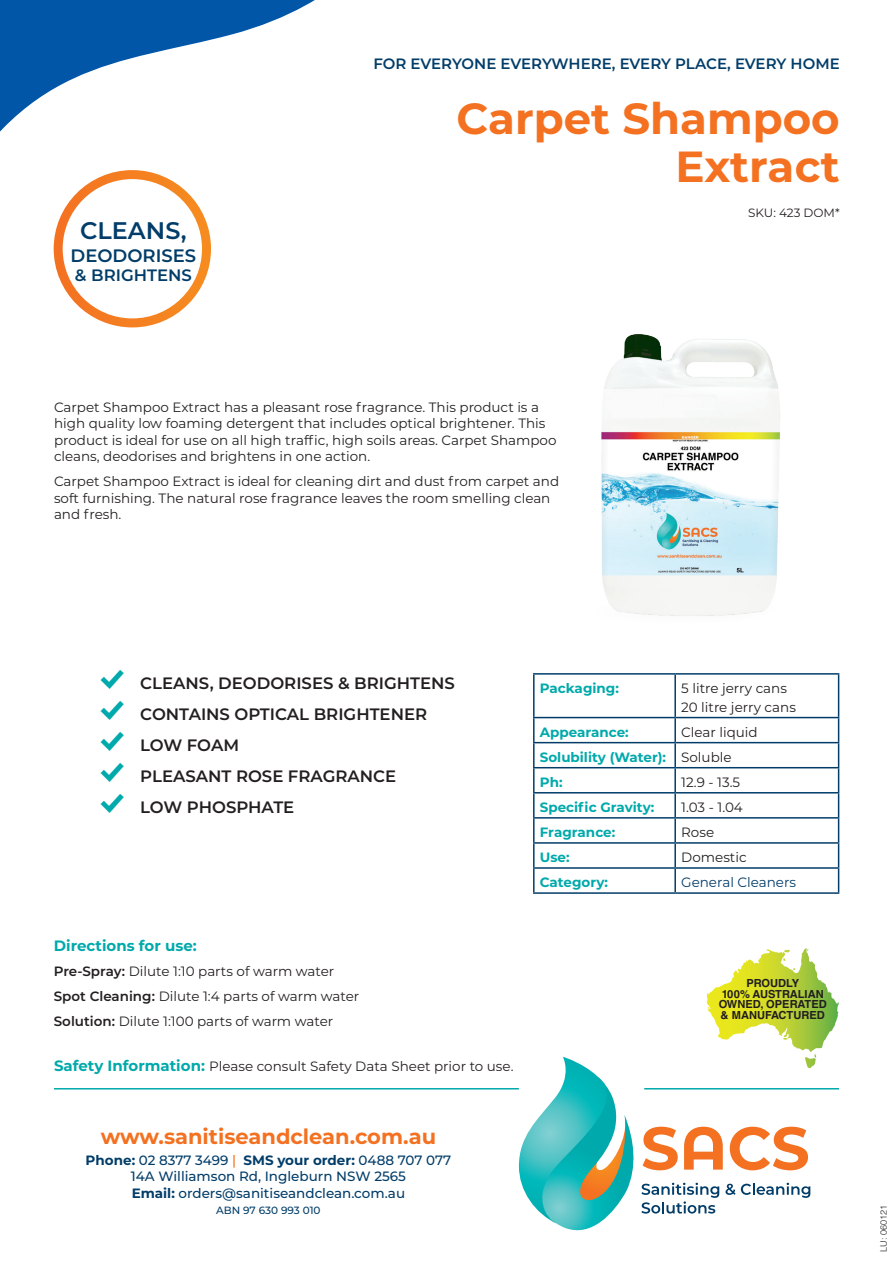
<style>
.page{position:relative;width:893px;height:1263px;background:#fff}
.page>*{position:absolute;margin:0;border:0;box-sizing:border-box;transform-origin:0 0}
.t1{font:700 43.5px/48px "Montserrat";color:#f37121;text-align:right}
.t2{font:600 24px "Montserrat";color:#023d69}
.t3{font:700 21px "Montserrat";color:#f37121}
.t4{font:600 18px "Montserrat";color:#023d69}
.t5{font:600 16.5px "Montserrat";color:#231f20}
.t6{font:600 16.5px "Montserrat";color:#023d69}
.t7{font:600 15px "Montserrat";letter-spacing:-.01em;color:#023d69}
.SACS_SUB{font:700 15px "Montserrat";color:#00a9ab}
.SACS_TEXT{font:13.5px/16.5px "Montserrat";color:#231f20}
.t8{font:500 13.5px/16.5px "Montserrat";color:#023d69;text-align:center}
.SACS_TABLE_BOLD{font:700 13.5px "Montserrat";color:#00a9ab}
.SACS_TABLE_TEXT{font:13.5px "Montserrat";color:#231f20}
.SACS_TABLE_TEXT-2{font:13.5px "Montserrat";color:#023d69}
.SACS_SKU{font:12px "Montserrat";color:#231f20}
.t9{font:700 11.1px/10.8px "Helvetica LT Std";color:#211d1e;text-align:center}
.t10{font:500 10.5px "Montserrat";color:#023d69}
.BC_product_head{font:300 9px "Helvetica LT Std";color:#231f20}
.s1{font-family:"Modern Pictograms";font-weight:400;font-size:33px;color:#00a9ab}
.s2{font-weight:600}
.s3{font-weight:700;font-size:15px;color:#00a9ab}
.s4{font-weight:700}
.s5{color:#f37121}
</style>
<div class="page">
<svg style="left:519px;top:1057px;width:291px;height:174px"></svg>
<hr style="left:54px;top:1088px;width:465px;height:1px;background:#00a9ab">
<hr style="left:644px;top:1088px;width:195px;height:1px;background:#00a9ab">
<svg style="left:0;top:0;width:315px;height:328px"></svg>
<div style="left:54px;top:170px;width:157px;height:157px;border:9px solid #fff;border-radius:50%"></div>
<img style="left:601px;top:334px;width:179px;height:282px">
<hr style="left:675px;top:673px;width:164px;height:2px;background:#023d69">
<hr style="left:838px;top:675px;width:1px;height:42px;background:#023d69">
<hr style="left:533px;top:673px;width:142px;height:2px;background:#023d69">
<hr style="left:533px;top:675px;width:2px;height:42px;background:#023d69">
<hr style="left:674px;top:675px;width:2px;height:42px;background:#023d69">
<hr style="left:674px;top:718px;width:2px;height:24px;background:#023d69">
<hr style="left:674px;top:743px;width:2px;height:24px;background:#023d69">
<hr style="left:674px;top:768px;width:2px;height:24px;background:#023d69">
<hr style="left:533px;top:793px;width:2px;height:24px;background:#023d69">
<hr style="left:674px;top:793px;width:2px;height:24px;background:#023d69">
<hr style="left:674px;top:819px;width:2px;height:23px;background:#023d69">
<hr style="left:674px;top:844px;width:2px;height:23px;background:#023d69">
<hr style="left:674px;top:869px;width:2px;height:23px;background:#023d69">
<hr style="left:533px;top:717px;width:142px;height:1px;background:#023d69">
<hr style="left:533px;top:718px;width:2px;height:24px;background:#023d69">
<hr style="left:675px;top:717px;width:164px;height:1px;background:#023d69">
<hr style="left:533px;top:743px;width:2px;height:24px;background:#023d69">
<hr style="left:533px;top:742px;width:142px;height:1px;background:#023d69">
<hr style="left:675px;top:742px;width:164px;height:1px;background:#023d69">
<hr style="left:533px;top:767px;width:142px;height:1px;background:#023d69">
<hr style="left:533px;top:768px;width:2px;height:24px;background:#023d69">
<hr style="left:675px;top:767px;width:164px;height:1px;background:#023d69">
<hr style="left:533px;top:792px;width:142px;height:1px;background:#023d69">
<hr style="left:675px;top:792px;width:164px;height:1px;background:#023d69">
<hr style="left:533px;top:817px;width:142px;height:2px;background:#023d69">
<hr style="left:533px;top:819px;width:2px;height:23px;background:#023d69">
<hr style="left:675px;top:817px;width:164px;height:2px;background:#023d69">
<hr style="left:533px;top:844px;width:2px;height:23px;background:#023d69">
<hr style="left:533px;top:842px;width:142px;height:2px;background:#023d69">
<hr style="left:675px;top:842px;width:164px;height:2px;background:#023d69">
<hr style="left:533px;top:867px;width:142px;height:2px;background:#023d69">
<hr style="left:533px;top:869px;width:2px;height:23px;background:#023d69">
<hr style="left:675px;top:867px;width:164px;height:2px;background:#023d69">
<svg style="left:838px;top:718px;width:1px;height:174px"></svg>
<hr style="left:533px;top:892px;width:142px;height:2px;background:#023d69">
<hr style="left:675px;top:892px;width:164px;height:2px;background:#023d69">
<svg style="left:706px;top:949px;width:98px;height:72px"></svg>
<p class="t7" style="left:373px;top:53px;width:468px">FOR EVERYONE EVERYWHERE, EVERY PLACE, EVERY HOME</p>
<p class="t1" style="left:457px;top:92px;width:385px">Carpet Shampoo<br>Extract</p>
<p class="t2" style="left:80px;top:214px;width:108px">CLEANS,</p>
<p class="t4" style="left:71px;top:243px;width:127px">DEODORISES</p>
<p class="t6" style="left:75px;top:264px;width:118px">&amp; BRIGHTENS</p>
<p class="SACS_TEXT" style="left:54px;top:398px;width:504px">Carpet Shampoo Extract has a pleasant rose fragrance. This product is a high quality low foaming detergent that includes optical brightener. This product is ideal for use on all high traffic, high soils areas. Carpet Shampoo cleans, deodorises and brightens in one action.</p>
<p class="SACS_TEXT" style="left:54px;top:473px;width:507px">Carpet Shampoo Extract is ideal for cleaning dirt and dust from carpet and soft furnishing. The natural rose fragrance leaves the room smelling clean and fresh.</p>
<p class="SACS_SKU" style="left:748px;top:204px;width:93px">SKU: 423 DOM*</p>
<p class="t5" style="left:98px;top:671px;width:359px"><span class="s1">%</span> CLEANS, DEODORISES &amp; BRIGHTENS</p>
<p class="t5" style="left:98px;top:702px;width:331px"><span class="s1">%</span> CONTAINS OPTICAL BRIGHTENER</p>
<p class="t5" style="left:98px;top:733px;width:143px"><span class="s1">%</span> LOW FOAM</p>
<p class="t5" style="left:98px;top:764px;width:300px"><span class="s1">%</span> PLEASANT ROSE FRAGRANCE</p>
<p class="t5" style="left:98px;top:795px;width:198px"><span class="s1">%</span> LOW PHOSPHATE</p>
<p class="SACS_SUB" style="left:54px;top:935px;width:145px">Directions for use:</p>
<p class="SACS_TEXT" style="left:54px;top:963px;width:282px"><span class="s2">Pre-Spray:</span> Dilute 1:10 parts of warm water</p>
<p class="SACS_TEXT" style="left:54px;top:988px;width:307px"><span class="s2">Spot Cleaning:</span> Dilute 1:4 parts of warm water</p>
<p class="SACS_TEXT" style="left:54px;top:1013px;width:281px"><span class="s2">Solution:</span> Dilute 1:100 parts of warm water</p>
<p class="SACS_TEXT" style="left:54px;top:1057px;width:461px"><span class="s3">Safety Information:</span> Please consult Safety Data Sheet prior to use.</p>
<h3 class="t3" style="left:101px;top:1121px;width:337px">www.sanitiseandclean.com.au</h3>
<p class="t8" style="left:86px;top:1151px;width:367px"><span class="s4">Phone:</span> 02 8377 3499 <span class="s5">|</span> <span class="s4">SMS your order:</span> 0488 707 077<br>14A Williamson Rd, Ingleburn NSW 2565<br><span class="s4">Email:</span> orders@sanitiseandclean.com.au</p>
<p class="t10" style="left:216px;top:1203px;width:106px">ABN 97 630 993 010</p>
<p class="SACS_TABLE_BOLD" style="left:540px;top:678px;width:81px">Packaging:</p>
<p class="SACS_TABLE_TEXT" style="left:681px;top:679px;width:107px">5 litre jerry cans</p>
<p class="SACS_TABLE_TEXT" style="left:681px;top:697px;width:116px">20 litre jerry cans</p>
<p class="SACS_TABLE_BOLD" style="left:540px;top:722px;width:91px">Appearance:</p>
<p class="SACS_TABLE_TEXT" style="left:681px;top:722px;width:78px">Clear liquid</p>
<p class="SACS_TABLE_BOLD" style="left:540px;top:747px;width:128px">Solubility (Water):</p>
<p class="SACS_TABLE_TEXT" style="left:681px;top:748px;width:52px">Soluble</p>
<p class="SACS_TABLE_BOLD" style="left:540px;top:772px;width:24px">Ph:</p>
<p class="SACS_TABLE_TEXT" style="left:681px;top:773px;width:60px">12.9 - 13.5</p>
<p class="SACS_TABLE_BOLD" style="left:540px;top:797px;width:116px">Specific Gravity:</p>
<p class="SACS_TABLE_TEXT" style="left:681px;top:798px;width:63px">1.03 - 1.04</p>
<p class="SACS_TABLE_BOLD" style="left:540px;top:822px;width:77px">Fragrance:</p>
<p class="SACS_TABLE_TEXT" style="left:681px;top:823px;width:34px">Rose</p>
<p class="SACS_TABLE_BOLD" style="left:540px;top:847px;width:31px">Use:</p>
<p class="SACS_TABLE_TEXT" style="left:681px;top:848px;width:67px">Domestic</p>
<p class="SACS_TABLE_BOLD" style="left:540px;top:872px;width:70px">Category:</p>
<p class="SACS_TABLE_TEXT-2" style="left:681px;top:873px;width:116px">General Cleaners</p>
<p class="t9" style="left:719px;top:977px;width:110px">PROUDLY<br>100% AUSTRALIAN<br>OWNED, OPERATED &amp; MANUFACTURED</p>
<p class="BC_product_head" style="left:878px;top:1252px;width:48px;rotate:-90deg">LU: 060121</p>
</div>
